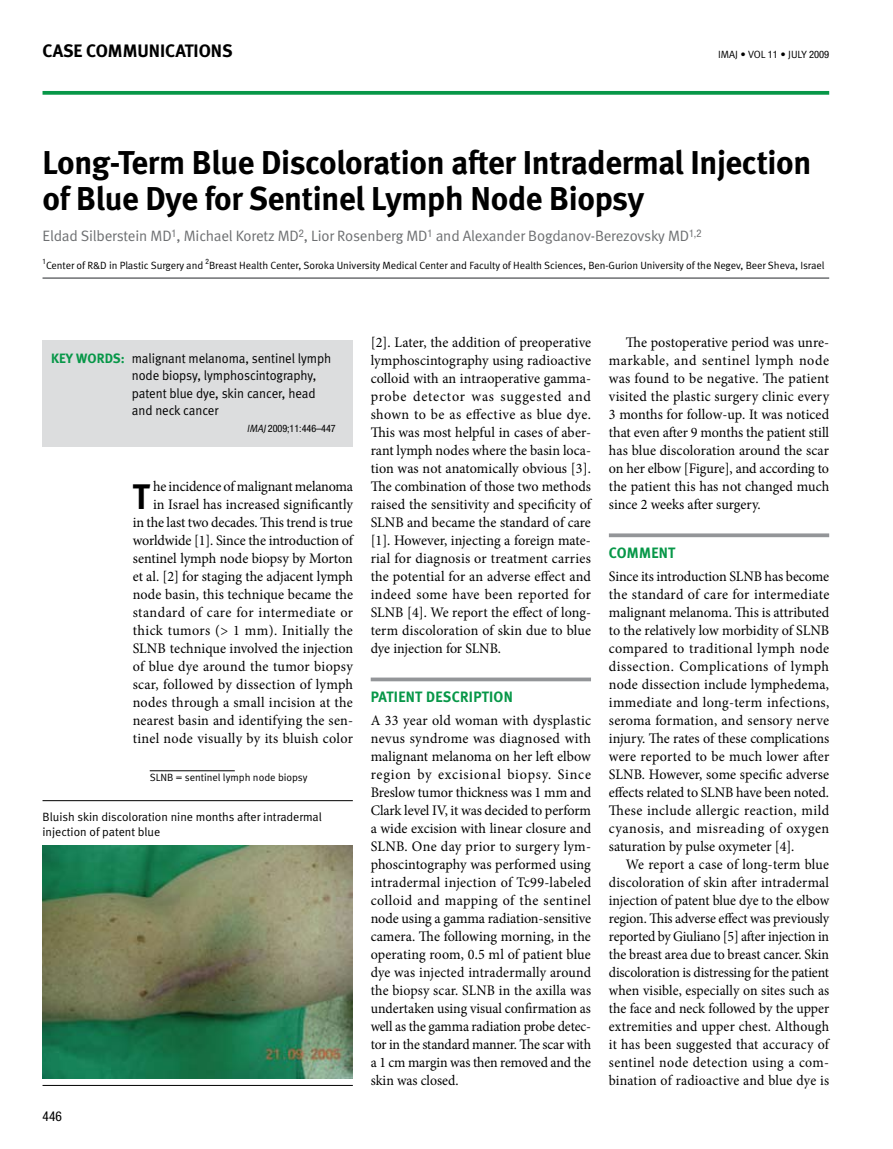
<style>
.page{position:relative;width:893px;height:1149px;background:#fff}
.page>*{position:absolute;margin:0;border:0;box-sizing:border-box;transform-origin:0 0}
.t1{font:700 35.4px "Meta";color:#000}
.t2{font:700 33px/36px "Meta";letter-spacing:-.01em;color:#000}
.t3{font:700 18px "Meta";color:#000}
.t4{font:15px "Meta Normal";letter-spacing:-.01em;color:#6d6f71}
.t5{font:700 15px "Meta";letter-spacing:.02em;color:#079748}
.t6{font:14.55px/18px "Minion Pro";letter-spacing:.005em;color:#000;text-align:justify}
.t7{font:14.55px/18px "Minion Pro";letter-spacing:.005em;color:#000;scale:.95 1}
.t8{font:14.55px "Minion Pro";letter-spacing:.005em;color:#000;scale:.96 1}
.t9{font:14.55px "Minion Pro";letter-spacing:-.015em;color:#000;scale:.95 1}
.t10{font:14.55px "Minion Pro";letter-spacing:.025em;color:#000;scale:.95 1}
.t11{font:14.55px "Minion Pro";letter-spacing:.025em;color:#000}
.t12{font:14.55px "Minion Pro";letter-spacing:-.015em;color:#000}
.t13{font:14.55px "Minion Pro";letter-spacing:.035em;color:#000}
.t14{font:14.55px "Minion Pro";letter-spacing:.055em;color:#000}
.t15{font:13.5px/17.2px "Meta Normal";letter-spacing:-.005em;color:#000;scale:.95 1}
.t16{font:700 13.5px "Meta";letter-spacing:.01em;color:#079748}
.t17{font:condensed 13.5px "Helvetica Neue";color:#000}
.t18{font:12px/15.3px "Meta Normal";color:#000}
.t19{font:10.5px "Meta Normal";letter-spacing:-.005em;color:#000}
.t20{font:condensed 10.5px "Helvetica Neue";color:#6d6f71}
.t21{font:condensed 10.2px "Helvetica Neue";letter-spacing:-.005em;color:#000}
.t22{font:condensed 7.35px "Helvetica Neue";color:#000}
.s1{font-family:"Helvetica Neue";font-stretch:condensed;font-size:10.2px}
.s2{font-family:"Meta Normal";font-stretch:normal;font-size:15px}
.s3{font-family:"Meta Normal";font-style:italic;font-stretch:normal;font-size:10.5px}
</style>
<div class="page">
<svg style="left:43px;top:91px;width:786px;height:4px;background:#189e54"></svg>
<svg style="left:371px;top:677px;width:220px;height:4px"></svg>
<hr style="left:150px;top:770px;width:85px;height:1px;background:#000">
<svg style="left:609px;top:533px;width:220px;height:4px"></svg>
<div style="left:43px;top:339px;width:310px;height:107px;background:#dcddde"></div>
<hr style="left:43px;top:277px;width:786px;height:2px;background:#6d6f71">
<hr style="left:43px;top:800px;width:310px;height:1px;background:#000">
<hr style="left:43px;top:1084px;width:310px;height:1px;background:#000">
<img style="left:43px;top:845px;width:310px;height:232px">
<p class="t3" style="left:43px;top:40px;width:192px">Case Communications</p>
<p class="t19" style="left:718px;top:48px;width:113px">IMAJ • VOL <span class="s1">11</span> • JUly <span class="s1">2009</span></p>
<h2 class="t2" style="left:43px;top:144px;width:770px">Long-Term Blue Discoloration after Intradermal Injection of Blue Dye for Sentinel Lymph Node Biopsy</h2>
<p class="t20" style="left:689px;top:227px;width:14px">1,2</p>
<p class="t20" style="left:172px;top:227px;width:11px">1<span class="s2">,</span></p>
<p class="t20" style="left:299px;top:227px;width:11px">2<span class="s2">,</span></p>
<p class="t20" style="left:427px;top:227px;width:7px">1</p>
<p class="t4" style="left:43px;top:227px;width:131px">Eldad Silberstein MD</p>
<p class="t22" style="left:43px;top:257px;width:5px">1</p>
<p class="t22" style="left:206px;top:257px;width:5px">2</p>
<p class="t19" style="left:46px;top:259px;width:159px">Center of &amp;R D in Plastic Surgery and</p>
<p class="t19" style="left:209px;top:259px;width:617px">Breast Health Center, Soroka University Medical Center and Faculty of Health Sciences, Ben-Gurion University of the Negev, Beer Sheva, Israel</p>
<p class="t4" style="left:184px;top:227px;width:117px">Michael Koretz MD</p>
<p class="t4" style="left:311px;top:227px;width:118px">Lior Rosenberg MD</p>
<p class="t4" style="left:436px;top:227px;width:255px">and Alexander Bogdanov-Berezovsky MD</p>
<p class="t16" style="left:51px;top:350px;width:75px">Key words:</p>
<p class="t15" style="left:132px;top:349px;width:211px">malignant melanoma, sentinel lymph node biopsy, lymphoscintography, patent blue dye, skin cancer, head and neck cancer</p>
<p class="t21" style="left:247px;top:422px;width:90px"><span class="s3">IMAJ</span>2009;11:446–447</p>
<p class="t12" style="left:153px;top:476px;width:202px">he incidence of malignant melanoma</p>
<h1 class="t1" style="left:133px;top:475px;width:18px">T</h1>
<p class="t6" style="left:133px;top:495px;width:222px;text-indent:20px">in Israel has increased significantly in the last two decades. This trend is true worldwide .]1[ Since the introduction of sentinel lymph node biopsy by Morton et al 2[. ] for staging the adjacent lymph node basin, this technique became the standard of care for intermediate or thick tumors (&gt; 1 mm .) Initially the SLNB technique involved the injection of blue dye around the tumor biopsy scar, followed by dissection of lymph nodes through a small incision at the</p>
<p class="t6" style="left:133px;top:729px;width:222px">tinel node visually by its bluish color</p>
<p class="t6" style="left:133px;top:711px;width:222px">nearest basin and identifying the sen-</p>
<p class="t19" style="left:150px;top:771px;width:159px">SLNB = sentinel lymph node biopsy</p>
<p class="t18" style="left:43px;top:808px;width:281px">Bluish skin discoloration nine months after intradermal injection of patent blue</p>
<p class="t17" style="left:43px;top:1108px;width:21px">446</p>
<p class="t6" style="left:371px;top:333px;width:222px">. ]2[ Later, the addition of preoperative lymphoscintography using radioactive</p>
<p class="t14" style="left:371px;top:386px;width:222px">probe detector was suggested and</p>
<p class="t6" style="left:371px;top:369px;width:222px">colloid with an intraoperative gamma-</p>
<p class="t11" style="left:371px;top:404px;width:222px">shown to be as effective as blue dye.</p>
<p class="t6" style="left:371px;top:459px;width:222px">tion was not anatomically obvious . [3]</p>
<p class="t6" style="left:371px;top:423px;width:222px">This was most helpful in cases of aber-</p>
<p class="t6" style="left:371px;top:441px;width:222px">rant lymph nodes where the basin loca-</p>
<p class="t6" style="left:371px;top:477px;width:222px">The combination of those two methods raised the sensitivity and specificity of SLNB and became the standard of care</p>
<p class="t6" style="left:371px;top:549px;width:222px">rial for diagnosis or treatment carries</p>
<p class="t6" style="left:371px;top:531px;width:222px">. ]1[ However, injecting a foreign mate-</p>
<p class="t6" style="left:371px;top:567px;width:222px">the potential for an adverse effect and indeed some have been reported for</p>
<p class="t8" style="left:371px;top:620px;width:231px">term discoloration of skin due to blue</p>
<p class="t8" style="left:371px;top:602px;width:231px">SLNB .]4[ We report the effect of long-</p>
<p class="t8" style="left:371px;top:638px;width:137px">dye injection for SLNB.</p>
<p class="t5" style="left:371px;top:688px;width:144px">Patient Description</p>
<p class="t6" style="left:371px;top:711px;width:222px">A 33 year old woman with dysplastic nevus syndrome was diagnosed with malignant melanoma on her left elbow region by excisional biopsy. Since Breslow tumor thickness was 1 mm and Clark level IV it, was decided to perform a wide excision with linear closure and</p>
<p class="t6" style="left:371px;top:855px;width:222px">phoscintography was performed using</p>
<p class="t6" style="left:371px;top:837px;width:222px">SLNB. One day prior to surgery lym-</p>
<p class="t6" style="left:371px;top:873px;width:222px">intradermal injection of Tc99-labeled colloid and mapping of the sentinel node using a gamma radiation-sensitive camera. The following morning in, the operating room, 0.5 ml of patient blue dye was injected intradermally around the biopsy scar. SLNB in the axilla was undertaken using visual confirmation as</p>
<p class="t9" style="left:371px;top:1034px;width:233px">tor in the standard manner. The scar with</p>
<p class="t7" style="left:371px;top:1017px;width:234px">well as the gamma radiation probe detec-</p>
<p class="t7" style="left:371px;top:1053px;width:233px">cm1a margin was then removed and the skin was closed.</p>
<p class="t6" style="left:626px;top:333px;width:205px">The postoperative period was unre-</p>
<p class="t6" style="left:609px;top:369px;width:222px">was found to be negative. The patient visited the plastic surgery clinic every 3 months for follow-up It. was noticed that even after 9 months the patient still has blue discoloration around the scar on her elbow [Figure ,] and according to the patient this has not changed much since 2 weeks after surgery.</p>
<p class="t5" style="left:609px;top:544px;width:68px">Comment</p>
<p class="t6" style="left:609px;top:567px;width:222px">Since its introduction SLNB has become the standard of care for intermediate malignant melanoma. This is attributed to the relatively low morbidity of SLNB compared to traditional lymph node dissection. Complications of lymph node dissection include lymphedema, immediate and long-term infections, seroma formation, and sensory nerve injury. The rates of these complications were reported to be much lower after SLNB. However, some specific adverse effects related to SLNB have been noted.<br>These include allergic reaction, mild cyanosis, and misreading of oxygen saturation by pulse oxymeter . [4]</p>
<p class="t7" style="left:609px;top:855px;width:234px;text-align:justify;text-indent:17px">We report a case of long-term blue discoloration of skin after intradermal injection of patent blue dye to the elbow region. This adverse effect was previously reported by Giuliano 5[ ] after injection in the breast area due to breast cancer. Skin discoloration is distressing for the patient when visible, especially on sites such as the face and neck followed by the upper extremities and upper chest. Although it has been suggested that accuracy of</p>
<p class="t7" style="left:609px;top:1071px;width:233px">bination of radioactive and blue dye is</p>
<p class="t13" style="left:609px;top:350px;width:222px">markable, and sentinel lymph node</p>
<p class="t10" style="left:609px;top:1052px;width:233px">sentinel node detection using a com-</p>
</div>
